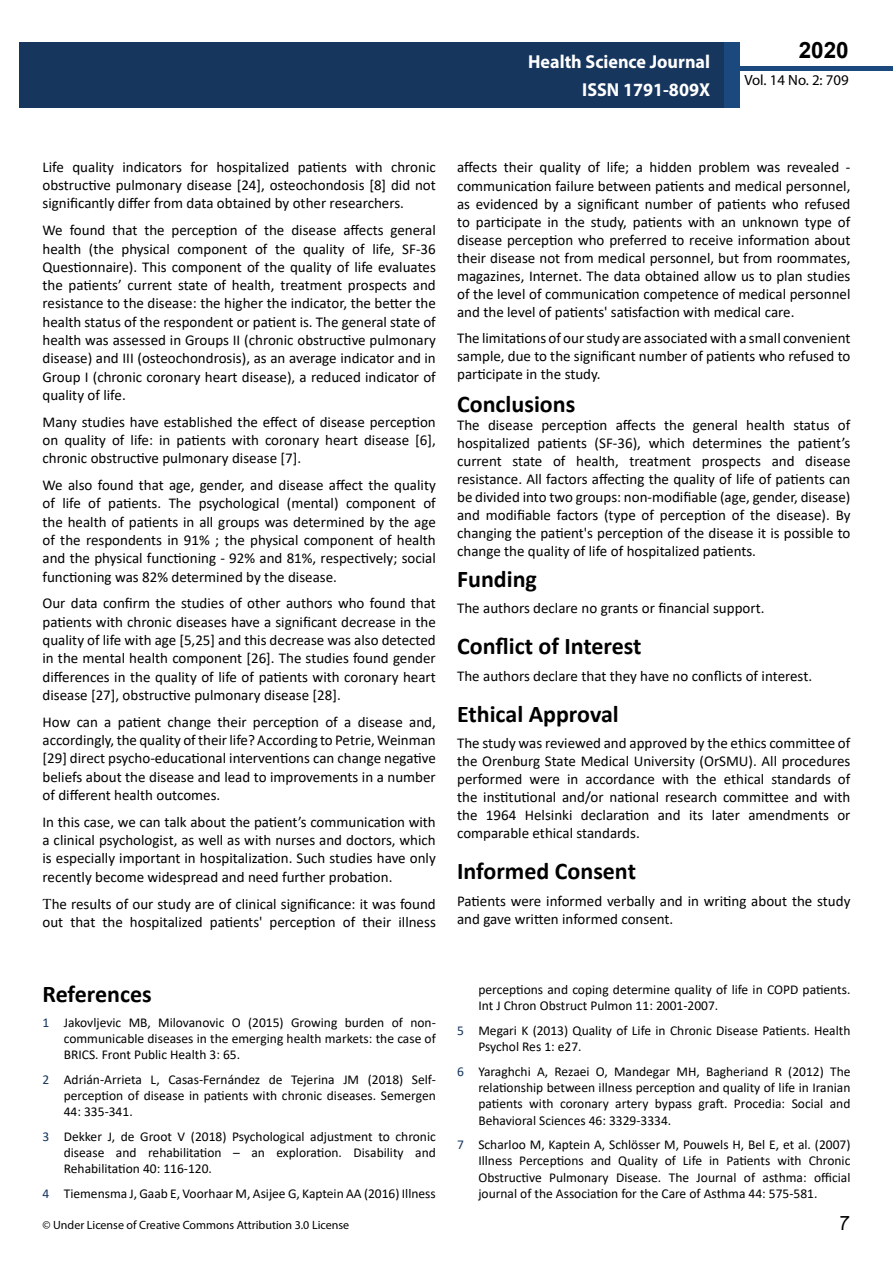
<style>
.page{position:relative;width:893px;height:1263px;background:#fff}
.page>*{position:absolute;margin:0;border:0;box-sizing:border-box;transform-origin:0 0}
.t1{font:25.5px "Tunga";color:#000}
.t2{font:700 24px "Calibri";color:#000}
.t3{font:700 22.5px "Arial";color:#000}
.t4{font:700 18.75px/27.2px "Myriad Pro";color:#fff;text-align:right;scale:.96 1}
.t5{font:15px/18.3px "Calibri";color:#000;text-align:justify}
.t6{font:14.85px "Myriad Pro";color:#000}
.t7{font:13.5px/16.2px "Calibri";color:#000;text-align:justify}
.t8{font:12px "Myriad Pro";color:#000}
.s1{font-family:"Times New Roman"}
.s2{color:#16365d}
</style>
<div class="page">
<div style="left:722px;top:66px;width:171px;height:5px;background:#1c497d"></div>
<div style="left:19px;top:42px;width:706px;height:66px;background:#16365d"></div>
<div style="left:725px;top:42px;width:15px;height:66px;background:#1c497d"></div>
<p class="t4" style="left:528px;top:48px;width:191px">Health Science Journal<br>ISSN 1791-809X</p>
<h3 class="t3" style="left:799px;top:35px;width:52px">2020</h3>
<p class="t6" style="left:744px;top:71px;width:106px">Vol. 14 No. 2: 709</p>
<p class="t5" style="left:43px;top:158px;width:395px">Life quality indicators for hospitalized patients with chronic obstructive pulmonary disease [24], osteochondosis [8] did not significantly differ from data obtained by other researchers.</p>
<p class="t5" style="left:43px;top:221px;width:395px">We found that the perception of the disease affects general health (the physical component of the quality of life, SF-36<br>Questionnaire). This component of the quality of life evaluates the patients’ current state of health, treatment prospects and resistance to the disease: the higher the indicator, the better the health status of the respondent or patient is. The general state of health was assessed in Groups II (chronic obstructive pulmonary disease) and III (osteochondrosis), as an average indicator and in Group I (chronic coronary heart disease), a reduced indicator of quality of life.</p>
<p class="t5" style="left:43px;top:412px;width:395px">Many studies have established the effect of disease perception on quality of life: in patients with coronary heart disease [6], chronic obstructive pulmonary disease [7].</p>
<p class="t5" style="left:43px;top:476px;width:395px">We also found that age, gender, and disease affect the quality of life of patients. The psychological (mental) component of the health of patients in all groups was determined by the age of the respondents in 91% ; the physical component of health and the physical functioning - 92% and 81%, respectively; social functioning was 82% determined by the disease.</p>
<p class="t5" style="left:43px;top:594px;width:395px">Our data confirm the studies of other authors who found that patients with chronic diseases have a significant decrease in the quality of life with age [5,25] and this decrease was also detected in the mental health component [26]. The studies found gender differences in the quality of life of patients with coronary heart disease [27], obstructive pulmonary disease [28].</p>
<p class="t5" style="left:43px;top:712px;width:395px">How can a patient change their perception of a disease and, accordingly, the quality of their life? According to Petrie, Weinman [29] direct psycho-educational interventions can change negative beliefs about the disease and lead to improvements in a number of different health outcomes.</p>
<p class="t5" style="left:43px;top:812px;width:395px">In this case, we can talk about the patient’s communication with a clinical psychologist, as well as with nurses and doctors, which is especially important in hospitalization. Such studies have only recently become widespread and need further probation.</p>
<p class="t5" style="left:43px;top:894px;width:395px"><span class="s1">T</span>he results of our study are of clinical significance: it was found out that the hospitalized patients' perception of their illness</p>
<p class="t5" style="left:457px;top:158px;width:395px">affects their quality of life; a hidden problem was revealed - communication failure between patients and medical personnel, as evidenced by a significant number of patients who refused to participate in the study, patients with an unknown type of disease perception who preferred to receive information about their disease not from medical personnel, but from roommates, magazines, Internet. The data obtained allow us to plan studies of the level of communication competence of medical personnel and the level of patients' satisfaction with medical care.</p>
<p class="t5" style="left:457px;top:329px;width:395px">The limitations of our study are associated with a small convenient sample, due to the significant number of patients who refused to participate in the study.</p>
<h2 class="t2" style="left:457px;top:387px;width:120px">Conclusions</h2>
<p class="t5" style="left:457px;top:416px;width:395px">The disease perception affects the general health status of hospitalized patients (SF-36), which determines the patient’s current state of health, treatment prospects and disease resistance. All factors affecting the quality of life of patients can be divided into two groups: non-modifiable (age, gender, disease) and modifiable factors (type of perception of the disease). By changing the patient's perception of the disease it is possible to change the quality of life of hospitalized patients.</p>
<h2 class="t2" style="left:457px;top:562px;width:81px">Funding</h2>
<p class="t5" style="left:457px;top:599px;width:309px">The authors declare no grants or financial support.</p>
<h2 class="t2" style="left:457px;top:629px;width:186px">Conflict of Interest</h2>
<p class="t5" style="left:457px;top:666px;width:356px">The authors declare that they have no conflicts of interest.</p>
<h2 class="t2" style="left:457px;top:697px;width:163px">Ethical Approval</h2>
<p class="t5" style="left:457px;top:734px;width:395px">The study was reviewed and approved by the ethics committee of the Orenburg State Medical University (OrSMU). All procedures performed were in accordance with the ethical standards of the institutional and/or national research committee and with the 1964 Helsinki declaration and its later amendments or comparable ethical standards.</p>
<h2 class="t2" style="left:457px;top:854px;width:180px">Informed Consent</h2>
<p class="t5" style="left:457px;top:891px;width:395px">Patients were informed verbally and in writing about the study and gave written informed consent.</p>
<h2 class="t2" style="left:43px;top:977px;width:111px">References</h2>
<p class="t7" style="left:64px;top:1014px;width:374px;text-indent:-21px"><span class="s2">1</span> Jakovljevic MB, Milovanovic O (2015) Growing burden of non&shy;communicable diseases in the emerging health markets: the case of BRICS. Front Public Health 3: 65.</p>
<p class="t7" style="left:64px;top:1071px;width:374px;text-indent:-21px"><span class="s2">2</span> Adrián-Arrieta L, Casas-Fernández de Tejerina JM (2018) Self&shy;perception of disease in patients with chronic diseases. Semergen 44: 335-341.</p>
<p class="t7" style="left:64px;top:1128px;width:374px;text-indent:-21px"><span class="s2">3</span> Dekker J, de Groot V (2018) Psychological adjustment to chronic disease and rehabilitation – an exploration. Disability and Rehabilitation 40: 116-120.</p>
<p class="t7" style="left:43px;top:1185px;width:395px"><span class="s2">4</span> Tiemensma J, Gaab E, Voorhaar M, Asijee G, Kaptein AA (2016) Illness</p>
<p class="t8" style="left:43px;top:1218px;width:308px">© Under License of Creative Commons Attribution 3.0 License</p>
<p class="t7" style="left:478px;top:981px;width:374px">perceptions and coping determine quality of life in COPD patients.<br>Int J Chron Obstruct Pulmon 11: 2001-2007.</p>
<p class="t7" style="left:478px;top:1022px;width:374px;text-indent:-21px"><span class="s2">5</span> Megari K (2013) Quality of Life in Chronic Disease Patients. Health<br>Psychol Res 1: e27.</p>
<p class="t7" style="left:478px;top:1063px;width:374px;text-indent:-21px"><span class="s2">6</span> Yaraghchi A, Rezaei O, Mandegar MH, Bagheriand R (2012) The relationship between illness perception and quality of life in Iranian patients with coronary artery bypass graft. Procedia: Social and Behavioral Sciences 46: 3329-3334.</p>
<p class="t7" style="left:478px;top:1136px;width:374px;text-indent:-21px"><span class="s2">7</span> Scharloo M, Kaptein A, Schlösser M, Pouwels H, Bel E, et al. (2007)<br>Illness Perceptions and Quality of Life in Patients with Chronic Obstructive Pulmonary Disease. The Journal of asthma: official journal of the Association for the Care of Asthma 44: 575-581.</p>
<h1 class="t1" style="left:839px;top:1206px;width:11px">7</h1>
</div>
